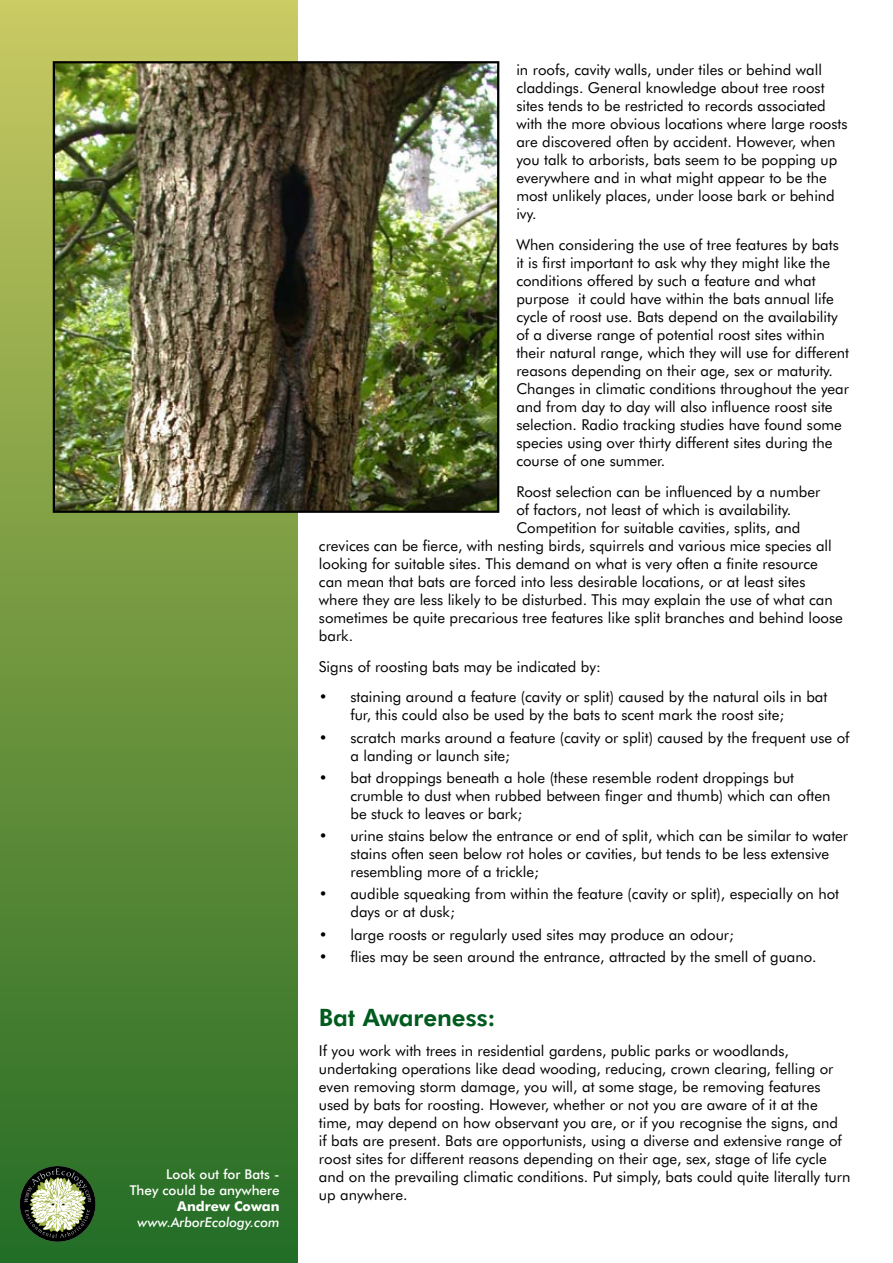
<style>
.page{position:relative;width:893px;height:1263px;background:#fff}
.page>*{position:absolute;margin:0;border:0;box-sizing:border-box;transform-origin:0 0}
.t1{font:800 24px "Futura BT";color:#015b1e}
.t2{font:15px/18px "Futura BT";color:#000}
.t3{font:500 13.5px/16.2px "Futura BT";color:#fff;text-align:right}
.t4{font:italic 500 13.5px "Futura BT";color:#fff}
.t5{font:700 13.5px "Futura BT";color:#fff}
</style>
<div class="page">
<div style="left:0;top:0;width:298px;height:1263px;background:linear-gradient(to bottom,#c6c760,#236b23)"></div>
<svg style="left:20px;top:1166px;width:75px;height:76px;background:#667859"></svg>
<img style="left:56px;top:64px;width:440px;height:446px">
<div style="left:53px;top:61px;width:446px;height:452px;border:2px solid #000"></div>
<p class="t3" style="left:130px;top:1165px;width:151px">Look out for Bats -<br>They could be anywhere</p>
<p class="t5" style="left:177px;top:1198px;width:104px">Andrew Cowan</p>
<p class="t4" style="left:138px;top:1214px;width:144px">www.ArborEcology.com</p>
<p class="t2" style="left:516px;top:61px;width:333px">in roofs, cavity walls, under tiles or behind wall claddings. General knowledge about tree roost sites tends to be restricted to records associated with the more obvious locations where large roosts are discovered often by accident. However, when you talk to arborists, bats seem to be popping up everywhere and in what might appear to be the most unlikely places, under loose bark or behind ivy.</p>
<p class="t2" style="left:516px;top:236px;width:334px">When considering the use of tree features by bats it is first important to ask why they might like the conditions offered by such a feature and what purpose it could have within the bats annual life cycle of roost use. Bats depend on the availability of a diverse range of potential roost sites within their natural range, which they will use for different reasons depending on their age, sex or maturity.<br>Changes in climatic conditions throughout the year and from day to day will also influence roost site selection. Radio tracking studies have found some species using over thirty different sites during the course of one summer.</p>
<p class="t2" style="left:516px;top:482px;width:305px">Roost selection can be influenced by a number</p>
<p class="t2" style="left:516px;top:500px;width:277px">of factors, not least of which is availability.</p>
<p class="t2" style="left:516px;top:518px;width:286px">Competition for suitable cavities, splits, and</p>
<p class="t2" style="left:319px;top:536px;width:514px">crevices can be fierce, with nesting birds, squirrels and various mice species all</p>
<p class="t2" style="left:319px;top:554px;width:501px">looking for suitable sites. This demand on what is very often a finite resource</p>
<p class="t2" style="left:319px;top:572px;width:488px">can mean that bats are forced into less desirable locations, or at least sites</p>
<p class="t2" style="left:319px;top:590px;width:515px">where they are less likely to be disturbed. This may explain the use of what can</p>
<p class="t2" style="left:319px;top:608px;width:526px">sometimes be quite precarious tree features like split branches and behind loose</p>
<p class="t2" style="left:319px;top:626px;width:36px">bark.</p>
<p class="t2" style="left:319px;top:657px;width:283px">Signs of roosting bats may be indicated by:</p>
<p class="t2" style="left:350px;top:688px;width:478px;text-indent:-31px">• staining around a feature (cavity or split) caused by the natural oils in bat fur, this could also be used by the bats to scent mark the roost site;</p>
<p class="t2" style="left:350px;top:728px;width:501px;text-indent:-32px">• scratch marks around a feature (cavity or split) caused by the frequent use of a landing or launch site;</p>
<p class="t2" style="left:350px;top:768px;width:481px;text-indent:-32px">• bat droppings beneath a hole (these resemble rodent droppings but crumble to dust when rubbed between finger and thumb) which can often be stuck to leaves or bark;</p>
<p class="t2" style="left:350px;top:827px;width:499px;text-indent:-32px">• urine stains below the entrance or end of split, which can be similar to water stains often seen below rot holes or cavities, but tends to be less extensive resembling more of a trickle;</p>
<p class="t2" style="left:350px;top:885px;width:490px;text-indent:-32px">• audible squeaking from within the feature (cavity or split), especially on hot days or at dusk;</p>
<p class="t2" style="left:319px;top:925px;width:416px">• large roosts or regularly used sites may produce an odour;</p>
<p class="t2" style="left:319px;top:947px;width:499px">• flies may be seen around the entrance, attracted by the smell of guano.</p>
<h1 class="t1" style="left:319px;top:1002px;width:178px">Bat Awareness:</h1>
<p class="t2" style="left:319px;top:1042px;width:533px">If you work with trees in residential gardens, public parks or woodlands, undertaking operations like dead wooding, reducing, crown clearing, felling or even removing storm damage, you will, at some stage, be removing features used by bats for roosting. However, whether or not you are aware of it at the time, may depend on how observant you are, or if you recognise the signs, and<br>if bats are present. Bats are opportunists, using a diverse and extensive range of roost sites for different reasons depending on their age, sex, stage of life cycle and on the prevailing climatic conditions. Put simply, bats could quite literally turn up anywhere.</p>
</div>
